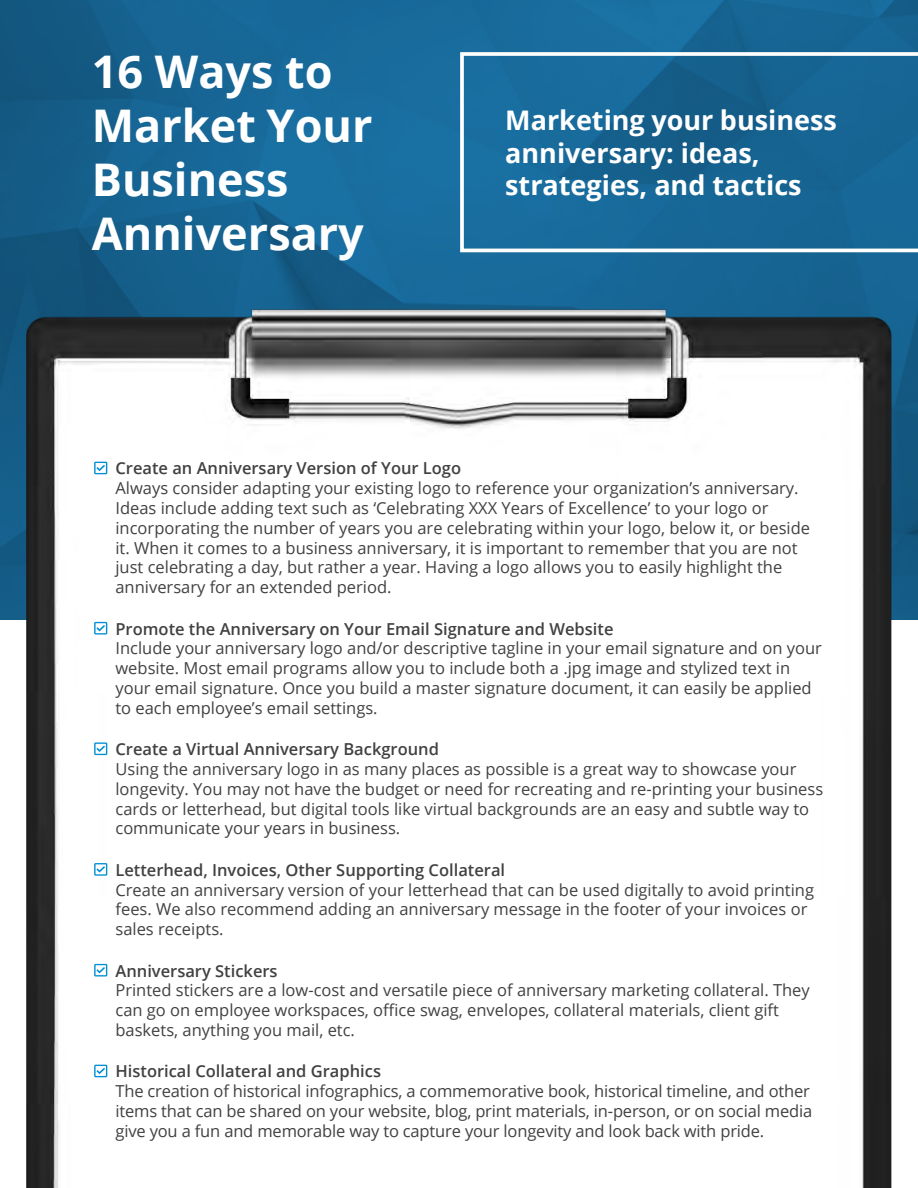
<style>
.page{position:relative;width:918px;height:1188px;background:#fff}
.page>*{position:absolute;margin:0;border:0;box-sizing:border-box;transform-origin:0 0}
.t1{font:700 45px/54px "Open Sans";color:#fff}
.t2{font:700 27px/32.4px "Open Sans";color:#fff}
.t3{font:16.5px/19.8px "Open Sans";color:#414042}
.t4{font:600 16.5px "Open Sans";color:#414042}
</style>
<div class="page">
<img style="left:0;top:0;width:918px;height:282px">
<img style="left:0;top:282px;width:918px;height:906px">
<svg style="left:94px;top:462px;width:13px;height:12px"></svg>
<svg style="left:94px;top:622px;width:13px;height:13px"></svg>
<svg style="left:94px;top:742px;width:13px;height:13px"></svg>
<svg style="left:94px;top:863px;width:13px;height:13px"></svg>
<svg style="left:94px;top:964px;width:13px;height:13px"></svg>
<svg style="left:94px;top:1065px;width:13px;height:12px"></svg>
<svg style="left:460px;top:52px;width:458px;height:200px;background:#206d9a"></svg>
<h1 class="t1" style="left:92px;top:44px;width:282px">16 Ways to<br>Market Your<br>Business<br>Anniversary</h1>
<h2 class="t2" style="left:505px;top:103px;width:333px">Marketing your business anniversary: ideas, strategies, and tactics</h2>
<p class="t4" style="left:115px;top:457px;width:347px">Create an Anniversary Version of Your Logo</p>
<p class="t3" style="left:115px;top:478px;width:696px">Always consider adapting your existing logo to reference your organization’s anniversary.<br>Ideas include adding text such as ‘Celebrating XXX Years of Excellence’ to your logo or incorporating the number of years you are celebrating within your logo, below it, or beside it. When it comes to a business anniversary, it is important to remember that you are not just celebrating a day, but rather a year. Having a logo allows you to easily highlight the anniversary for an extended period.</p>
<p class="t4" style="left:115px;top:617px;width:500px">Promote the Anniversary on Your Email Signature and Website</p>
<p class="t3" style="left:115px;top:638px;width:708px">Include your anniversary logo and/or descriptive tagline in your email signature and on your website. Most email programs allow you to include both a .jpg image and stylized text in your email signature. Once you build a master signature document, it can easily be applied to each employee’s email settings.</p>
<p class="t4" style="left:115px;top:738px;width:325px">Create a Virtual Anniversary Background</p>
<p class="t3" style="left:115px;top:759px;width:709px">Using the anniversary logo in as many places as possible is a great way to showcase your longevity. You may not have the budget or need for recreating and re-printing your business cards or letterhead, but digital tools like virtual backgrounds are an easy and subtle way to communicate your years in business.</p>
<p class="t4" style="left:115px;top:858px;width:391px">Letterhead, Invoices, Other Supporting Collateral</p>
<p class="t3" style="left:115px;top:879px;width:700px">Create an anniversary version of your letterhead that can be used digitally to avoid printing fees. We also recommend adding an anniversary message in the footer of your invoices or sales receipts.</p>
<p class="t4" style="left:115px;top:959px;width:164px">Anniversary Stickers</p>
<p class="t3" style="left:115px;top:980px;width:696px">Printed stickers are a low-cost and versatile piece of anniversary marketing collateral. They can go on employee workspaces, office swag, envelopes, collateral materials, client gift baskets, anything you mail, etc.</p>
<p class="t4" style="left:115px;top:1060px;width:267px">Historical Collateral and Graphics</p>
<p class="t3" style="left:115px;top:1081px;width:698px">The creation of historical infographics, a commemorative book, historical timeline, and other items that can be shared on your website, blog, print materials, in-person, or on social media give you a fun and memorable way to capture your longevity and look back with pride.</p>
</div>
